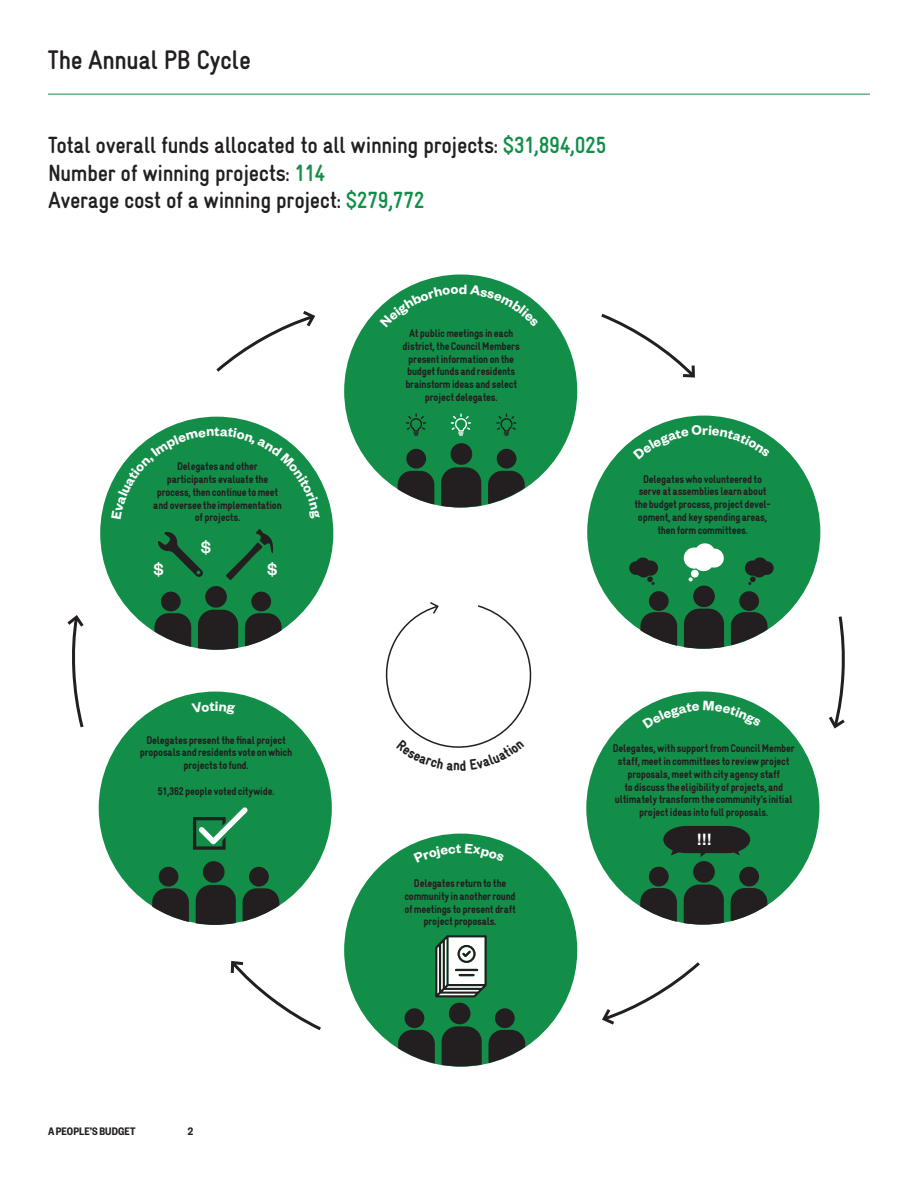
<style>
.page{position:relative;width:918px;height:1188px;background:#fff}
.page>*{position:absolute;margin:0;border:0;box-sizing:border-box;transform-origin:0 0}
.t1{font:700 27px "Gravur Condensed";letter-spacing:-.015em;color:#231f20}
.t2{font:700 23.55px "Gravur Condensed";letter-spacing:-.015em;color:#231f20}
.t3{font:500 18px "Founders Grotesk";color:#fff}
.t4{font:600 15px "Founders Grotesk";color:#fff}
.t5{font:600 12px "Founders Grotesk Cond";letter-spacing:.01em;color:#231f20}
.Body_Small_p1{font:900 11.25px/12.8px "Gravur Condensed";letter-spacing:-.02em;color:#231f20;text-align:center}
.s1{color:#138e48}
</style>
<div class="page">
<hr style="left:48px;top:94px;width:822px;height:1px;background:#138e48">
<div style="left:586px;top:692px;width:233px;height:233px;background:#138e48;border-radius:50%"></div>
<div style="left:344px;top:275px;width:233px;height:233px;background:#138e48;border-radius:50%"></div>
<div style="left:100px;top:417px;width:233px;height:233px;background:#138e48;border-radius:50%"></div>
<div style="left:99px;top:692px;width:233px;height:233px;background:#138e48;border-radius:50%"></div>
<div style="left:344px;top:834px;width:233px;height:233px;background:#138e48;border-radius:50%"></div>
<svg style="left:216px;top:311px;width:99px;height:61px"></svg>
<svg style="left:829px;top:616px;width:16px;height:113px"></svg>
<svg style="left:230px;top:961px;width:91px;height:70px"></svg>
<svg style="left:601px;top:313px;width:94px;height:65px"></svg>
<svg style="left:602px;top:962px;width:98px;height:63px"></svg>
<svg style="left:67px;top:615px;width:17px;height:113px"></svg>
<svg style="left:451px;top:413px;width:20px;height:23px"></svg>
<svg style="left:406px;top:413px;width:20px;height:23px"></svg>
<svg style="left:496px;top:413px;width:21px;height:23px"></svg>
<div style="left:451px;top:443px;width:21px;height:22px;background:#231f20;border-radius:50%"></div>
<div style="left:497px;top:449px;width:19px;height:20px;background:#231f20;border-radius:50%"></div>
<div style="left:406px;top:449px;width:20px;height:20px;background:#231f20;border-radius:50%"></div>
<div style="left:203px;top:861px;width:22px;height:22px;background:#231f20;border-radius:50%"></div>
<div style="left:249px;top:867px;width:20px;height:20px;background:#231f20;border-radius:50%"></div>
<div style="left:159px;top:867px;width:19px;height:20px;background:#231f20;border-radius:50%"></div>
<svg style="left:196px;top:885px;width:40px;height:40px;background:#252925"></svg>
<svg style="left:152px;top:888px;width:37px;height:34px"></svg>
<svg style="left:243px;top:888px;width:36px;height:34px"></svg>
<div style="left:205px;top:586px;width:22px;height:22px;background:#231f20;border-radius:50%"></div>
<div style="left:251px;top:592px;width:20px;height:19px;background:#231f20;border-radius:50%"></div>
<div style="left:161px;top:592px;width:20px;height:19px;background:#231f20;border-radius:50%"></div>
<svg style="left:198px;top:610px;width:40px;height:40px;background:#252926"></svg>
<svg style="left:155px;top:613px;width:36px;height:34px"></svg>
<svg style="left:245px;top:613px;width:37px;height:33px"></svg>
<div style="left:587px;top:416px;width:233px;height:233px;background:#138e48;border-radius:50%"></div>
<div style="left:693px;top:586px;width:22px;height:21px;background:#231f20;border-radius:50%"></div>
<div style="left:739px;top:591px;width:20px;height:20px;background:#231f20;border-radius:50%"></div>
<div style="left:649px;top:591px;width:20px;height:20px;background:#231f20;border-radius:50%"></div>
<div style="left:693px;top:861px;width:22px;height:22px;background:#231f20;border-radius:50%"></div>
<div style="left:739px;top:867px;width:20px;height:19px;background:#231f20;border-radius:50%"></div>
<div style="left:649px;top:867px;width:20px;height:19px;background:#231f20;border-radius:50%"></div>
<svg style="left:629px;top:557px;width:29px;height:28px"></svg>
<svg style="left:684px;top:543px;width:40px;height:28px"></svg>
<div style="left:691px;top:570px;width:8px;height:8px;background:#fff;border-radius:50%"></div>
<svg style="left:689px;top:577px;width:4px;height:4px"></svg>
<svg style="left:745px;top:557px;width:29px;height:28px"></svg>
<svg style="left:193px;top:807px;width:55px;height:43px"></svg>
<svg style="left:663px;top:826px;width:87px;height:31px"></svg>
<svg style="left:684px;top:885px;width:40px;height:40px;background:#262a26"></svg>
<svg style="left:640px;top:888px;width:37px;height:34px"></svg>
<svg style="left:731px;top:888px;width:36px;height:33px"></svg>
<div style="left:449px;top:1003px;width:21px;height:21px;background:#231f20;border-radius:50%"></div>
<div style="left:495px;top:1008px;width:20px;height:20px;background:#231f20;border-radius:50%"></div>
<div style="left:405px;top:1008px;width:19px;height:20px;background:#231f20;border-radius:50%"></div>
<svg style="left:442px;top:1026px;width:40px;height:40px;background:#222824"></svg>
<svg style="left:398px;top:1030px;width:37px;height:34px"></svg>
<svg style="left:489px;top:1030px;width:36px;height:33px"></svg>
<svg style="left:684px;top:609px;width:40px;height:40px;background:#252926"></svg>
<svg style="left:640px;top:612px;width:37px;height:34px"></svg>
<svg style="left:731px;top:612px;width:37px;height:33px"></svg>
<svg style="left:441px;top:467px;width:40px;height:40px;background:#222824"></svg>
<svg style="left:398px;top:471px;width:36px;height:33px"></svg>
<svg style="left:488px;top:471px;width:37px;height:33px"></svg>
<svg style="left:435px;top:935px;width:52px;height:62px;background:#9ba69f"></svg>
<svg style="left:158px;top:532px;width:45px;height:45px"></svg>
<svg style="left:226px;top:529px;width:47px;height:51px"></svg>
<svg style="left:380px;top:284px;width:159px;height:23px"></svg>
<svg style="left:385px;top:602px;width:147px;height:146px"></svg>
<svg style="left:111px;top:429px;width:54px;height:55px"></svg>
<svg style="left:267px;top:428px;width:53px;height:51px"></svg>
<svg style="left:633px;top:425px;width:137px;height:15px"></svg>
<svg style="left:642px;top:701px;width:119px;height:8px"></svg>
<p class="t1" style="left:48px;top:45px;width:205px">The Annual PB Cycle</p>
<p class="t2" style="left:48px;top:132px;width:560px">Total overall funds allocated to all winning projects: <span class="s1">$31,894,025</span></p>
<p class="t2" style="left:48px;top:160px;width:279px">Number of winning projects: <span class="s1">114</span></p>
<p class="t2" style="left:48px;top:187px;width:378px">Average cost of a winning project: <span class="s1">$279,772</span></p>
<p class="t4" style="left:214px;top:422px;width:7px">t</p>
<p class="Body_Small_p1" style="left:153px;top:460px;width:130px">Delegates and other participants evaluate the process, then continue to meet and oversee the implementation of projects.</p>
<p class="t3" style="left:201px;top:536px;width:12px">$</p>
<p class="t3" style="left:153px;top:558px;width:12px">$</p>
<p class="t3" style="left:267px;top:558px;width:12px">$</p>
<p class="Body_Small_p1" style="left:403px;top:327px;width:119px">At public meetings in each district, the Council Members present information on the budget funds and residents brainstorm ideas and select project delegates.</p>
<p class="Body_Small_p1" style="left:634px;top:473px;width:138px">Delegates who volunteered to serve at assemblies learn about the budget process, project devel&shy;opment, and key spending areas, then form committees.</p>
<p class="Body_Small_p1" style="left:140px;top:734px;width:154px">Delegates present the final project proposals and residents vote on which projects to fund.</p>
<p class="Body_Small_p1" style="left:158px;top:785px;width:118px">51,362 people voted citywide.</p>
<p class="Body_Small_p1" style="left:404px;top:877px;width:113px">Delegates return to the community in another round of meetings to present draft project proposals.</p>
<p class="Body_Small_p1" style="left:613px;top:742px;width:184px">Delegates, with support from Council Member staff, meet in committees to review project proposals, meet with city agency staff<br>to discuss the eligibility of projects, and ultimately transform the community’s initial project ideas into full proposals.</p>
<p class="t3" style="left:697px;top:828px;width:16px">!!!</p>
<p class="t5" style="left:48px;top:1124px;width:89px">A PEOPLE’S BUDGET</p>
<p class="t5" style="left:188px;top:1124px;width:7px">2</p>
</div>
